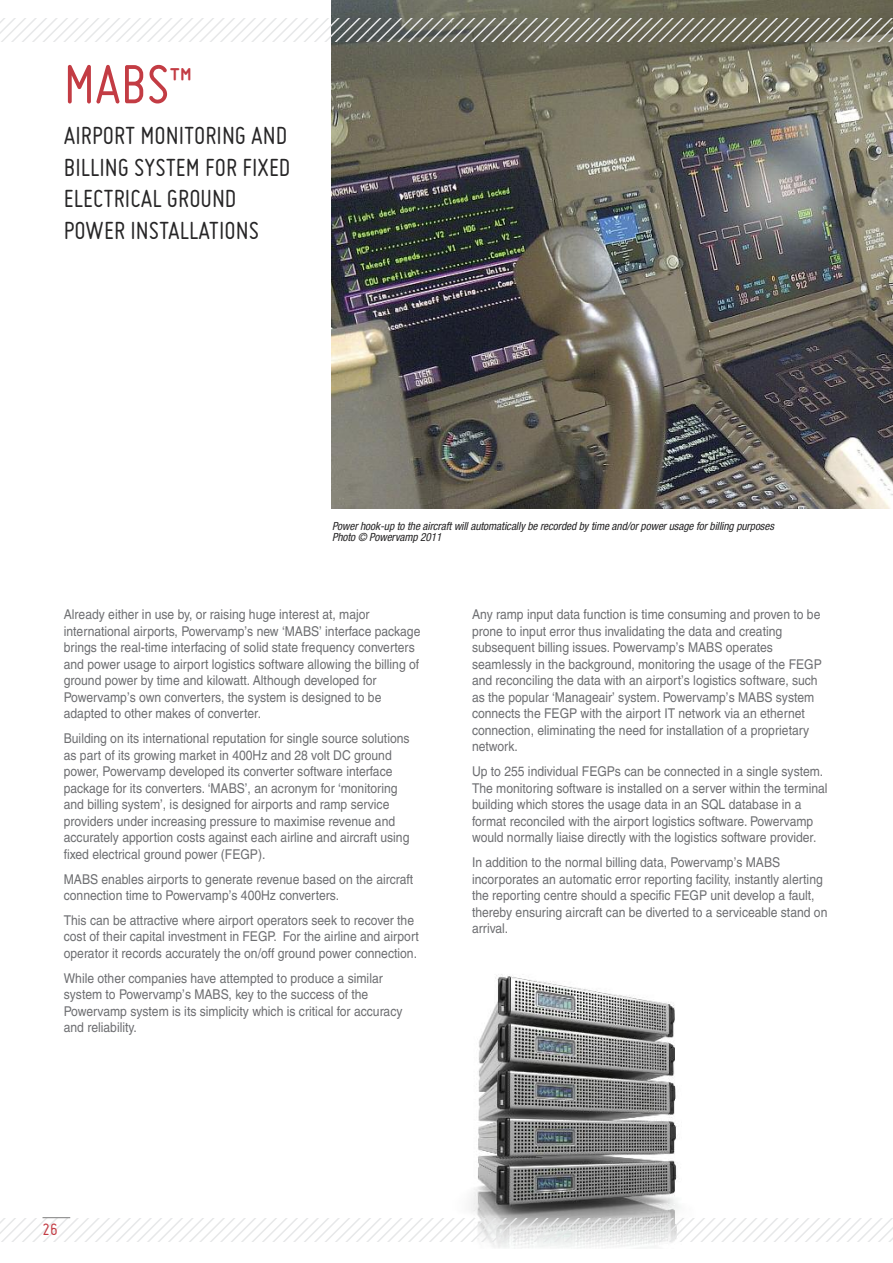
<style>
.page{position:relative;width:893px;height:1263px;background:#fff}
.page>*{position:absolute;margin:0;border:0;box-sizing:border-box;transform-origin:0 0}
.t1{font:60px "Miso";color:#c33c44}
.t2{font:27px/31.5px "Miso";color:#272627}
.t3{font:18px "Miso";color:#c33c44}
.t4{font:13.5px/16.5px "Helvetica";color:#6d6e71;scale:.9 1}
.t5{font:italic condensed 11.25px/11.6px "Helvetica Neue";letter-spacing:-.005em;color:#272627}
</style>
<div class="page">
<img style="left:440px;top:974px;width:273px;height:275px">
<img style="left:332px;top:0;width:561px;height:509px">
<svg style="left:0;top:1217px;width:893px;height:24px"></svg>
<svg style="left:0;top:18px;width:893px;height:23px"></svg>
<h1 class="t1" style="left:64px;top:65px;width:130px">MABS<sup>™</sup></h1>
<h2 class="t2" style="left:64px;top:123px;width:228px">AIRPORT MONITORING AND<br>BILLING SYSTEM FOR FIXED<br>ELECTRICAL GROUND<br>POWER INSTALLATIONS</h2>
<p class="t5" style="left:332px;top:521px;width:443px">Power hook-up to the aircraft will automatically be recorded by time and/or power usage for billing purposes<br>Photo © Powervamp 2011</p>
<p class="t4" style="left:64px;top:608px;width:398px">Already either in use by, or raising huge interest at, major international airports, Powervamp’s new ‘MABS’ interface package brings the real-time interfacing of solid state frequency converters and power usage to airport logistics software allowing the billing of ground power by time and kilowatt. Although developed for Powervamp’s own converters, the system is designed to be adapted to other makes of converter.</p>
<p class="t4" style="left:64px;top:731px;width:386px">Building on its international reputation for single source solutions as part of its growing market in 400Hz and 28 volt DC ground power, Powervamp developed its converter software interface package for its converters. ‘MABS’, an acronym for ‘monitoring and billing system’, is designed for airports and ramp service providers under increasing pressure to maximise revenue and accurately apportion costs against each airline and aircraft using fixed electrical ground power (FEGP).</p>
<p class="t4" style="left:64px;top:872px;width:390px">MABS enables airports to generate revenue based on the aircraft connection time to Powervamp’s 400Hz converters.</p>
<p class="t4" style="left:64px;top:913px;width:396px">This can be attractive where airport operators seek to recover the cost of their capital investment in FEGP. For the airline and airport operator it records accurately the on/off ground power connection.</p>
<p class="t4" style="left:64px;top:971px;width:378px">While other companies have attempted to produce a similar system to Powervamp’s MABS, key to the success of the Powervamp system is its simplicity which is critical for accuracy and reliability.</p>
<p class="t4" style="left:472px;top:608px;width:390px">Any ramp input data function is time consuming and proven to be prone to input error thus invalidating the data and creating subsequent billing issues. Powervamp’s MABS operates seamlessly in the background, monitoring the usage of the FEGP and reconciling the data with an airport’s logistics software, such as the popular ‘Manageair’ system. Powervamp’s MABS system connects the FEGP with the airport IT network via an ethernet connection, eliminating the need for installation of a proprietary network.</p>
<p class="t4" style="left:472px;top:764px;width:397px">Up to 255 individual FEGPs can be connected in a single system.<br>The monitoring software is installed on a server within the terminal building which stores the usage data in an SQL database in a format reconciled with the airport logistics software. Powervamp would normally liaise directly with the logistics software provider.</p>
<p class="t4" style="left:472px;top:855px;width:396px">In addition to the normal billing data, Powervamp’s MABS incorporates an automatic error reporting facility, instantly alerting the reporting centre should a specific FEGP unit develop a fault, thereby ensuring aircraft can be diverted to a serviceable stand on arrival.</p>
<h3 class="t3" style="left:43px;top:1223px;width:16px">26</h3>
</div>
